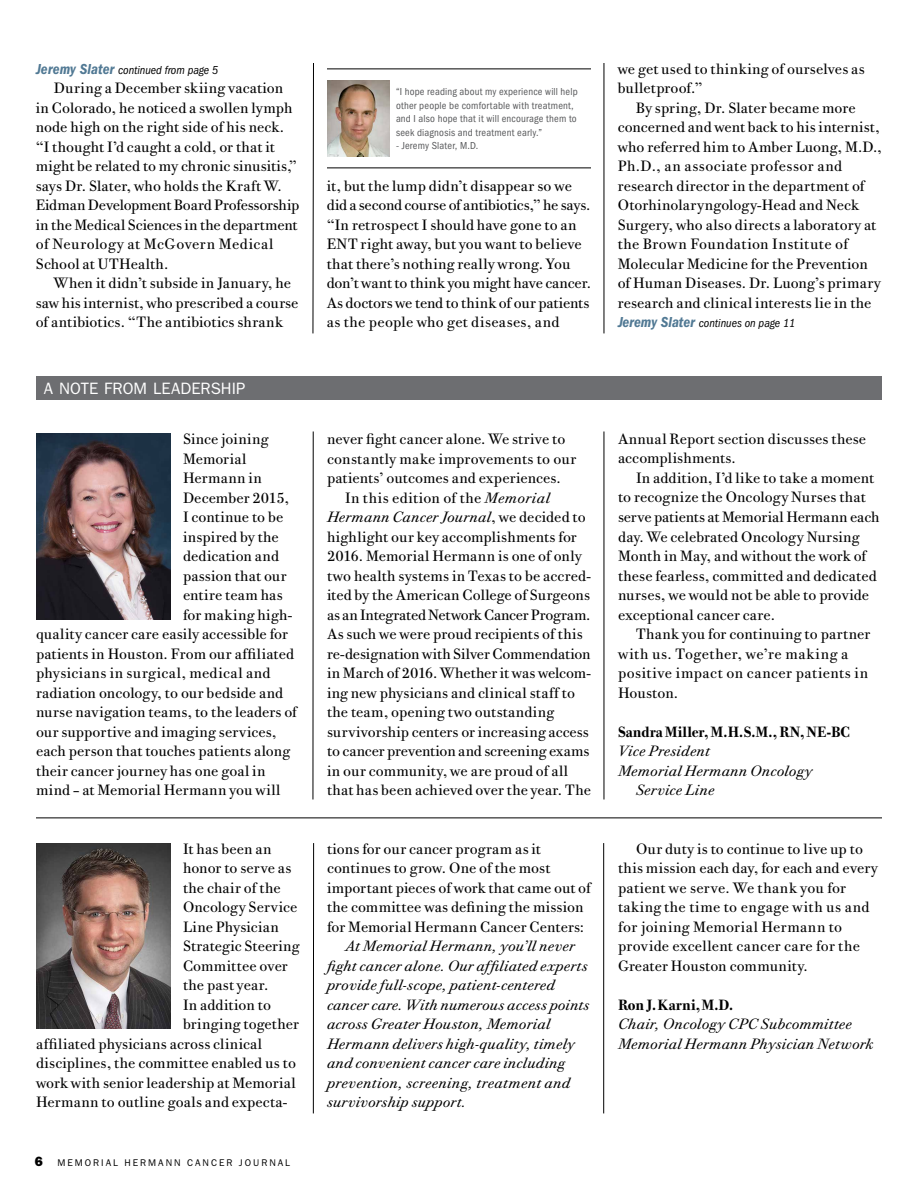
<style>
.page{position:relative;width:918px;height:1188px;background:#fff}
.page>*{position:absolute;margin:0;border:0;box-sizing:border-box;transform-origin:0 0}
.t1{font:16.5px "Franklin Gothic";letter-spacing:.005em;color:#fff}
.t2{font:15px/19.5px "Bodoni Twe ITC";letter-spacing:.01em;color:#000}
.t3{font:italic 15px/19.5px "Bodoni Twe ITC";letter-spacing:.015em;color:#000}
.t4{font:15px/19.5px "Bodoni Twe ITC";letter-spacing:.03em;color:#000}
.t5{font:700 15px "Bodoni Twe ITC";letter-spacing:.01em;color:#000;scale:.9 1}
.t6{font:15px "Bodoni Twe ITC";letter-spacing:-.015em;color:#000}
.t7{font:800 13.5px "Franklin Gothic";color:#000}
.t8{font:italic condensed 12px "Franklin Gothic";color:#000}
.t9{font:condensed 10.5px/13.5px "Franklin Gothic";letter-spacing:.02em;color:#58595b}
.t10{font:9.75px "Franklin Gothic";letter-spacing:.2em;color:#000}
.s1{font-weight:600;font-size:15px;color:#517994}
.s2{font-style:italic}
.s3{font-style:normal}
</style>
<div class="page">
<div style="left:36px;top:376px;width:846px;height:24px;background:#6d6e71"></div>
<hr style="left:604px;top:432px;width:1px;height:367px;background:#000">
<hr style="left:604px;top:63px;width:1px;height:270px;background:#000">
<hr style="left:313px;top:432px;width:1px;height:367px;background:#000">
<svg style="left:312px;top:63px;width:2px;height:271px"></svg>
<img style="left:36px;top:434px;width:135px;height:186px">
<hr style="left:603px;top:843px;width:1px;height:270px;background:#000">
<hr style="left:313px;top:843px;width:1px;height:270px;background:#000">
<img style="left:36px;top:843px;width:135px;height:186px">
<hr style="left:36px;top:818px;width:846px;height:1px;background:#000">
<img style="left:327px;top:80px;width:63px;height:77px">
<hr style="left:327px;top:69px;width:264px;height:1px;background:#000">
<hr style="left:327px;top:168px;width:264px;height:1px;background:#000">
<p class="t8" style="left:36px;top:63px;width:184px"><span class="s1">Jeremy Slater</span> continued from page 5</p>
<p class="t2" style="left:36px;top:78px;width:265px;text-indent:18px">During a December skiing vacation in Colorado, he noticed a swollen lymph node high on the right side of his neck. “I thought I’d caught a cold, or that it might be related to my chronic sinusitis,” says Dr. Slater, who holds the Kraft W.<br>Eidman Development Board Professorship in the Medical Sciences in the department of Neurology at McGovern Medical School at UTHealth.</p>
<p class="t2" style="left:36px;top:273px;width:264px;text-indent:18px">When it didn’t subside in January, he saw his internist, who prescribed a course of antibiotics. “The antibiotics shrank</p>
<p class="t1" style="left:44px;top:379px;width:203px">A NOTE FROM LEADERSHIP</p>
<p class="t2" style="left:183px;top:429px;width:87px">Since joining</p>
<p class="t2" style="left:183px;top:449px;width:65px">Memorial</p>
<p class="t2" style="left:183px;top:468px;width:80px">Hermann in</p>
<p class="t2" style="left:183px;top:488px;width:108px">December 2015,</p>
<p class="t2" style="left:183px;top:507px;width:102px">I continue to be</p>
<p class="t2" style="left:183px;top:527px;width:97px">inspired by the</p>
<p class="t2" style="left:183px;top:546px;width:98px">dedication and</p>
<p class="t2" style="left:183px;top:566px;width:105px">passion that our</p>
<p class="t2" style="left:183px;top:585px;width:101px">entire team has</p>
<p class="t2" style="left:183px;top:605px;width:111px">for making high-</p>
<p class="t2" style="left:36px;top:624px;width:254px">quality cancer care easily accessible for</p>
<p class="t2" style="left:36px;top:644px;width:260px">patients in Houston. From our affiliated</p>
<p class="t4" style="left:36px;top:663px;width:236px">physicians in surgical, medical and</p>
<p class="t2" style="left:36px;top:683px;width:249px">radiation oncology, to our bedside and</p>
<p class="t2" style="left:36px;top:702px;width:262px">nurse navigation teams, to the leaders of</p>
<p class="t2" style="left:36px;top:722px;width:242px">our supportive and imaging services,</p>
<p class="t2" style="left:36px;top:741px;width:256px">each person that touches patients along</p>
<p class="t2" style="left:36px;top:761px;width:231px">their cancer journey has one goal in</p>
<p class="t2" style="left:36px;top:780px;width:246px">mind – at Memorial Hermann you will</p>
<p class="t2" style="left:183px;top:839px;width:90px">It has been an</p>
<p class="t2" style="left:183px;top:858px;width:110px">honor to serve as</p>
<p class="t2" style="left:183px;top:878px;width:99px">the chair of the</p>
<p class="t2" style="left:183px;top:897px;width:116px">Oncology Service</p>
<p class="t2" style="left:183px;top:917px;width:97px">Line Physician</p>
<p class="t2" style="left:183px;top:936px;width:118px">Strategic Steering</p>
<p class="t2" style="left:183px;top:956px;width:106px">Committee over</p>
<p class="t2" style="left:183px;top:975px;width:87px">the past year.</p>
<p class="t2" style="left:183px;top:995px;width:90px">In addition to</p>
<p class="t2" style="left:183px;top:1014px;width:117px">bringing together</p>
<p class="t2" style="left:36px;top:1034px;width:228px">affiliated physicians across clinical</p>
<p class="t2" style="left:36px;top:1053px;width:262px">disciplines, the committee enabled us to</p>
<p class="t2" style="left:36px;top:1073px;width:261px">work with senior leadership at Memorial</p>
<p class="t2" style="left:36px;top:1092px;width:253px">Hermann to outline goals and expecta-</p>
<p class="t7" style="left:35px;top:1153px;width:10px">6</p>
<p class="t10" style="left:57px;top:1157px;width:234px">MEMORIAL HERMANN CANCER JOURNAL</p>
<p class="t9" style="left:396px;top:85px;width:183px">“I hope reading about my experience will help other people be comfortable with treatment, and I also hope that it will encourage them to seek diagnosis and treatment early.”</p>
<p class="t9" style="left:396px;top:139px;width:84px">- Jeremy Slater, M.D.</p>
<p class="t2" style="left:327px;top:176px;width:266px">it, but the lump didn’t disappear so we did a second course of antibiotics,” he says. “In retrospect I should have gone to an ENT right away, but you want to believe that there’s nothing really wrong. You don’t want to think you might have cancer.<br>As doctors we tend to think of our patients as the people who get diseases, and</p>
<p class="t2" style="left:327px;top:429px;width:240px">never fight cancer alone. We strive to</p>
<p class="t2" style="left:327px;top:449px;width:251px">constantly make improvements to our</p>
<p class="t2" style="left:327px;top:468px;width:235px">patients’ outcomes and experiences.</p>
<p class="t4" style="left:345px;top:488px;width:206px">In this edition of the <span class="s2">Memorial</span></p>
<p class="t3" style="left:327px;top:507px;width:260px">Hermann Cancer Journal<span class="s3">, we decided to</span></p>
<p class="t2" style="left:327px;top:527px;width:251px">highlight our key accomplishments for</p>
<p class="t2" style="left:327px;top:546px;width:256px">2016. Memorial Hermann is one of only</p>
<p class="t2" style="left:327px;top:566px;width:265px">two health systems in Texas to be accred-</p>
<p class="t2" style="left:327px;top:585px;width:265px">ited by the American College of Surgeons</p>
<p class="t6" style="left:327px;top:605px;width:265px">as an Integrated Network Cancer Program.</p>
<p class="t2" style="left:327px;top:624px;width:257px">As such we were proud recipients of this</p>
<p class="t2" style="left:327px;top:644px;width:265px">re-designation with Silver Commendation</p>
<p class="t2" style="left:327px;top:663px;width:265px">in March of 2016. Whether it was welcom-</p>
<p class="t2" style="left:327px;top:683px;width:250px">ing new physicians and clinical staff to</p>
<p class="t2" style="left:327px;top:702px;width:229px">the team, opening two outstanding</p>
<p class="t2" style="left:327px;top:722px;width:263px">survivorship centers or increasing access</p>
<p class="t2" style="left:327px;top:741px;width:264px">to cancer prevention and screening exams</p>
<p class="t2" style="left:327px;top:761px;width:243px">in our community, we are proud of all</p>
<p class="t2" style="left:327px;top:780px;width:265px">that has been achieved over the year. The</p>
<p class="t2" style="left:327px;top:839px;width:265px">tions for our cancer program as it continues to grow. One of the most important pieces of work that came out of the committee was defining the mission for Memorial Hermann Cancer Centers:</p>
<p class="t3" style="left:327px;top:936px;width:264px;text-indent:18px">At Memorial Hermann, you’ll never fight cancer alone. Our affiliated experts provide full-scope, patient-centered cancer care. With numerous access points across Greater Houston, Memorial Hermann delivers high-quality, timely and convenient cancer care including prevention, screening, treatment and survivorship support.</p>
<p class="t2" style="left:618px;top:59px;width:248px">we get used to thinking of ourselves as bulletproof.”</p>
<p class="t2" style="left:618px;top:98px;width:266px;text-indent:18px">By spring, Dr. Slater became more concerned and went back to his internist, who referred him to Amber Luong, M.D., Ph.D., an associate professor and research director in the department of Otorhinolaryngology-Head and Neck Surgery, who also directs a laboratory at the Brown Foundation Institute of Molecular Medicine for the Prevention of Human Diseases. Dr. Luong’s primary research and clinical interests lie in the</p>
<p class="t8" style="left:618px;top:316px;width:179px"><span class="s1">Jeremy Slater</span> continues on page 11</p>
<p class="t2" style="left:618px;top:429px;width:250px">Annual Report section discusses these accomplishments.</p>
<p class="t2" style="left:618px;top:468px;width:263px;text-indent:18px">In addition, I’d like to take a moment to recognize the Oncology Nurses that serve patients at Memorial Hermann each day. We celebrated Oncology Nursing Month in May, and without the work of these fearless, committed and dedicated nurses, we would not be able to provide exceptional cancer care.</p>
<p class="t4" style="left:618px;top:624px;width:254px;text-indent:18px">Thank you for continuing to partner with us. Together, we’re making a positive impact on cancer patients in<br>Houston.</p>
<p class="t5" style="left:618px;top:722px;width:259px">Sandra Miller, M.H.S.M., RN, NE-BC</p>
<p class="t3" style="left:618px;top:741px;width:93px">Vice President</p>
<p class="t3" style="left:618px;top:760px;width:196px">Memorial Hermann Oncology</p>
<p class="t3" style="left:636px;top:780px;width:80px">Service Line</p>
<p class="t2" style="left:618px;top:839px;width:261px;text-indent:18px">Our duty is to continue to live up to this mission each day, for each and every patient we serve. We thank you for taking the time to engage with us and for joining Memorial Hermann to provide excellent cancer care for the Greater Houston community.</p>
<p class="t5" style="left:618px;top:995px;width:130px">Ron J. Karni, M.D.</p>
<p class="t3" style="left:618px;top:1014px;width:257px">Chair, Oncology CPC Subcommittee<br>Memorial Hermann Physician Network</p>
</div>
